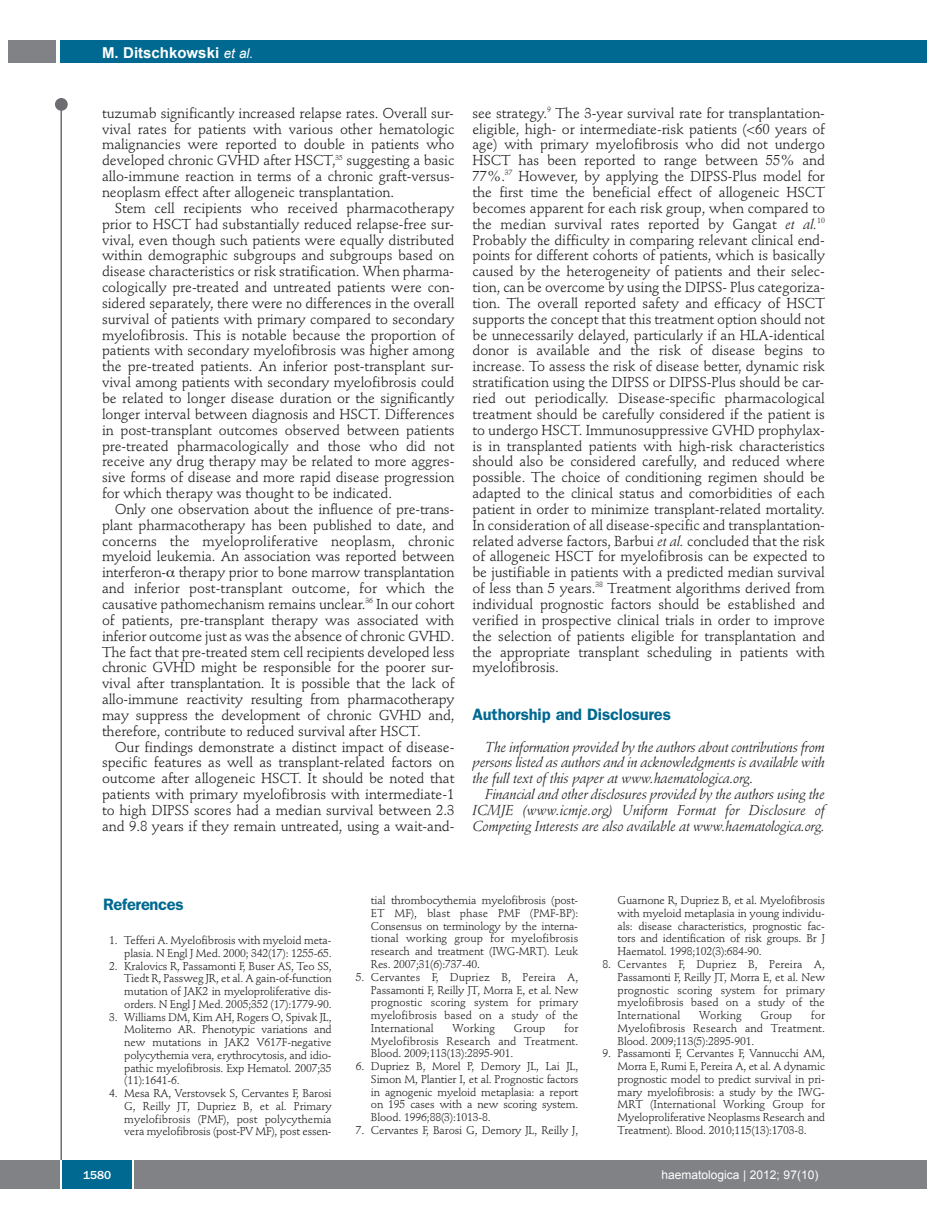
<style>
.page{position:relative;width:927px;height:1225px;background:#fff}
.page>*{position:absolute;margin:0;border:0;box-sizing:border-box;transform-origin:0 0}
.t1{font:600 16.5px "Franklin Gothic";letter-spacing:-.01em;color:#006991}
.t2{font:700 15px "Arial";color:#fff}
.t3{font:14.25px/15.9px "Stempel Schneidler";letter-spacing:-.005em;color:#231f20;text-align:justify}
.t4{font:italic 14.25px/15.9px "Stempel Schneidler";letter-spacing:-.015em;color:#231f20;text-align:justify}
.t5{font:12px "Arial";color:#fff}
.t6{font:500 12px "Franklin Gothic";color:#fff}
.t7{font:11.25px/12.8px "Stempel Schneidler";letter-spacing:-.015em;color:#231f20;text-align:justify}
.t8{font:11.25px "Stempel Schneidler";letter-spacing:.005em;color:#231f20}
.s1{font-weight:400;font-style:italic;font-size:13.5px}
.s2{font-style:italic}
</style>
<div class="page">
<div style="left:911px;top:40px;width:16px;height:22px;background:#006991"></div>
<div style="left:910px;top:1160px;width:17px;height:28px;background:#808285"></div>
<div style="left:55px;top:98px;width:13px;height:13px;background:#6c6d70;border-radius:50%"></div>
<hr style="left:60px;top:101px;width:2px;height:1061px;background:#6c6d70">
<div style="left:60px;top:40px;width:852px;height:22px;background:#006991"></div>
<div style="left:9px;top:40px;width:47px;height:22px;background:#808285"></div>
<div style="left:0;top:1160px;width:911px;height:28px;background:#808285"></div>
<div style="left:62px;top:1160px;width:71px;height:28px;background:#006991"></div>
<hr style="left:60px;top:1160px;width:2px;height:28px;background:#fff">
<svg style="left:133px;top:1160px;width:1px;height:28px"></svg>
<p class="t2" style="left:102px;top:44px;width:153px">m. Ditschkowski <span class="s1">et al.</span></p>
<p class="t3" style="left:102px;top:106px;width:354px">tuzumab significantly increased relapse rates. Overall sur&shy;vival rates for patients with various other hematologic malignancies were reported to double in patients who developed chronic GVHD after HSCT,<sup>35</sup> suggesting a basic allo-immune reaction in terms of a chronic graft-versus&shy;neoplasm effect after allogeneic transplantation.</p>
<p class="t3" style="left:102px;top:201px;width:354px;text-indent:13px">Stem cell recipients who received pharmacotherapy prior to HSCT had substantially reduced relapse-free sur&shy;vival, even though such patients were equally distributed within demographic subgroups and subgroups based on disease characteristics or risk stratification. When pharma&shy;cologically pre-treated and untreated patients were con&shy;sidered separately, there were no differences in the overall survival of patients with primary compared to secondary myelofibrosis. This is notable because the proportion of patients with secondary myelofibrosis was higher among the pre-treated patients. An inferior post-transplant sur&shy;vival among patients with secondary myelofibrosis could be related to longer disease duration or the significantly longer interval between diagnosis and HSCT. Differences in post-transplant outcomes observed between patients pre-treated pharmacologically and those who did not receive any drug therapy may be related to more aggres&shy;sive forms of disease and more rapid disease progression for which therapy was thought to be indicated.</p>
<p class="t3" style="left:102px;top:502px;width:354px;text-indent:13px">Only one observation about the influence of pre-trans&shy;plant pharmacotherapy has been published to date, and concerns the myeloproliferative neoplasm, chronic myeloid leukemia. An association was reported between interferon- therapy prior to bone marrow transplantation and inferior post-transplant outcome, for which the causative pathomechanism remains unclear.<sup>36</sup> In our cohort of patients, pre-transplant therapy was associated with inferior outcome just as was the absence of chronic GVHD.<br>The fact that pre-treated stem cell recipients developed less chronic GVHD might be responsible for the poorer sur&shy;vival after transplantation. It is possible that the lack of allo-immune reactivity resulting from pharmacotherapy may suppress the development of chronic GVHD and, therefore, contribute to reduced survival after HSCT.</p>
<p class="t3" style="left:102px;top:740px;width:354px;text-indent:13px">Our findings demonstrate a distinct impact of disease&shy;specific features as well as transplant-related factors on outcome after allogeneic HSCT. It should be noted that patients with primary myelofibrosis with intermediate-1 to high DIPSS scores had a median survival between 2.3 and 9.8 years if they remain untreated, using a wait-and-</p>
<p class="t3" style="left:472px;top:106px;width:354px">see strategy.<sup>9</sup> The 3-year survival rate for transplantation&shy;eligible, high- or intermediate-risk patients (&lt;60 years of age) with primary myelofibrosis who did not undergo HSCT has been reported to range between 55% and 77%.<sup>37</sup> However, by applying the DIPSS-Plus model for the first time the beneficial effect of allogeneic HSCT becomes apparent for each risk group, when compared to the median survival rates reported by Gangat <span class="s2">et al.</span><sup>10<br></sup>Probably the difficulty in comparing relevant clinical end&shy;points for different cohorts of patients, which is basically caused by the heterogeneity of patients and their selec&shy;tion, can be overcome by using the DIPSS- Plus categoriza&shy;tion. The overall reported safety and efficacy of HSCT supports the concept that this treatment option should not be unnecessarily delayed, particularly if an HLA-identical donor is available and the risk of disease begins to increase. To assess the risk of disease better, dynamic risk stratification using the DIPSS or DIPSS-Plus should be car&shy;ried out periodically. Disease-specific pharmacological treatment should be carefully considered if the patient is to undergo HSCT. Immunosuppressive GVHD prophylax&shy;is in transplanted patients with high-risk characteristics should also be considered carefully, and reduced where possible. The choice of conditioning regimen should be adapted to the clinical status and comorbidities of each patient in order to minimize transplant-related mortality.<br>In consideration of all disease-specific and transplantation&shy;related adverse factors, Barbui <span class="s2">et al.</span> concluded that the risk of allogeneic HSCT for myelofibrosis can be expected to be justifiable in patients with a predicted median survival of less than 5 years.<sup>38</sup> Treatment algorithms derived from individual prognostic factors should be established and verified in prospective clinical trials in order to improve the selection of patients eligible for transplantation and the appropriate transplant scheduling in patients with myelofibrosis.</p>
<p class="t1" style="left:472px;top:708px;width:200px">Authorship and Disclosures</p>
<p class="t4" style="left:472px;top:740px;width:354px;text-indent:13px">The information provided by the authors about contributions from persons listed as authors and in acknowledgments is available with the full text of this paper at www.haematologica.org.</p>
<p class="t4" style="left:472px;top:787px;width:354px;text-indent:13px">Financial and other disclosures provided by the authors using the ICMJE (www.icmje.org) Uniform Format for Disclosure of Competing Interests are also available at www.haematologica.org.</p>
<p class="t1" style="left:103px;top:898px;width:82px">References</p>
<p class="t7" style="left:109px;top:935px;width:224px;text-align:right">1. Tefferi A. Myelofibrosis with myeloid meta&shy;plasia. N Engl J Med. 2000; 342(17): 1255-65.</p>
<p class="t7" style="left:124px;top:960px;width:209px;text-indent:-15px">2. Kralovics R, Passamonti F, Buser AS, Teo SS, Tiedt R, Passweg JR, et al. A gain-of-function mutation of JAK2 in myeloproliferative dis&shy;orders. N Engl J Med. 2005;352 (17):1779-90.</p>
<p class="t7" style="left:124px;top:1011px;width:209px;text-indent:-15px">3. Williams DM, Kim AH, Rogers O, Spivak JL, Moliterno AR. Phenotypic variations and new mutations in JAK2 V617F-negative polycythemia vera, erythrocytosis, and idio&shy;pathic myelofibrosis. Exp Hematol. 2007;35 (11):1641-6.</p>
<p class="t7" style="left:124px;top:1088px;width:209px;text-indent:-15px">4. Mesa RA, Verstovsek S, Cervantes F, Barosi G, Reilly JT, Dupriez B, et al. Primary myelofibrosis (PMF), post polycythemia vera myelofibrosis (post-PV MF), post essen-</p>
<p class="t7" style="left:371px;top:895px;width:209px">tial thrombocythemia myelofibrosis (post-ET MF), blast phase PMF (PMF-BP):<br>Consensus on terminology by the interna&shy;tional working group for myelofibrosis research and treatment (IWG-MRT). Leuk Res. 2007;31(6):737-40.</p>
<p class="t7" style="left:371px;top:971px;width:209px;text-indent:-15px">5. Cervantes F, Dupriez B, Pereira A, Passamonti F, Reilly JT, Morra E, et al. New prognostic scoring system for primary myelofibrosis based on a study of the International</p>
<p class="t7" style="left:371px;top:1022px;width:209px;text-indent:193px">for Myelofibrosis Research and Treatment.<br>Blood. 2009;113(13):2895-901.</p>
<p class="t7" style="left:371px;top:1061px;width:209px;text-indent:-15px">6. Dupriez B, Morel P, Demory JL, Lai JL, Simon M, Plantier I, et al. Prognostic factors in agnogenic myeloid metaplasia: a report on 195 cases with a new scoring system.<br>Blood. 1996;88(3):1013-8.</p>
<p class="t7" style="left:356px;top:1124px;width:224px">7. Cervantes F, Barosi G, Demory JL, Reilly J,</p>
<p class="t8" style="left:453px;top:1023px;width:44px">Working</p>
<p class="t7" style="left:514px;top:1022px;width:33px">Group</p>
<p class="t7" style="left:618px;top:895px;width:209px">Guarnone R, Dupriez B, et al. Myelofibrosis with myeloid metaplasia in young individu&shy;als: disease characteristics, prognostic fac&shy;tors and identification of risk groups. Br J Haematol. 1998;102(3):684-90.</p>
<p class="t7" style="left:618px;top:959px;width:209px;text-indent:-15px">8. Cervantes F, Dupriez B, Pereira A, Passamonti F, Reilly JT, Morra E, et al. New prognostic scoring system for primary myelofibrosis based on a study of the International</p>
<p class="t7" style="left:618px;top:1010px;width:209px;text-indent:193px">for Myelofibrosis Research and Treatment.<br>Blood. 2009;113(5):2895-901.</p>
<p class="t7" style="left:618px;top:1048px;width:209px;text-indent:-15px">9. Passamonti F, Cervantes F, Vannucchi AM, Morra E, Rumi E, Pereira A, et al. A dynamic prognostic model to predict survival in pri&shy;mary myelofibrosis: a study by the IWG-MRT (International Working Group for Myeloproliferative Neoplasms Research and Treatment). Blood. 2010;115(13):1703-8.</p>
<p class="t8" style="left:699px;top:1010px;width:44px">Working</p>
<p class="t7" style="left:760px;top:1010px;width:33px">Group</p>
<p class="t6" style="left:83px;top:1171px;width:30px">1580</p>
<p class="t5" style="left:661px;top:1168px;width:158px">haematologica | 2012; 97(10)</p>
</div>
